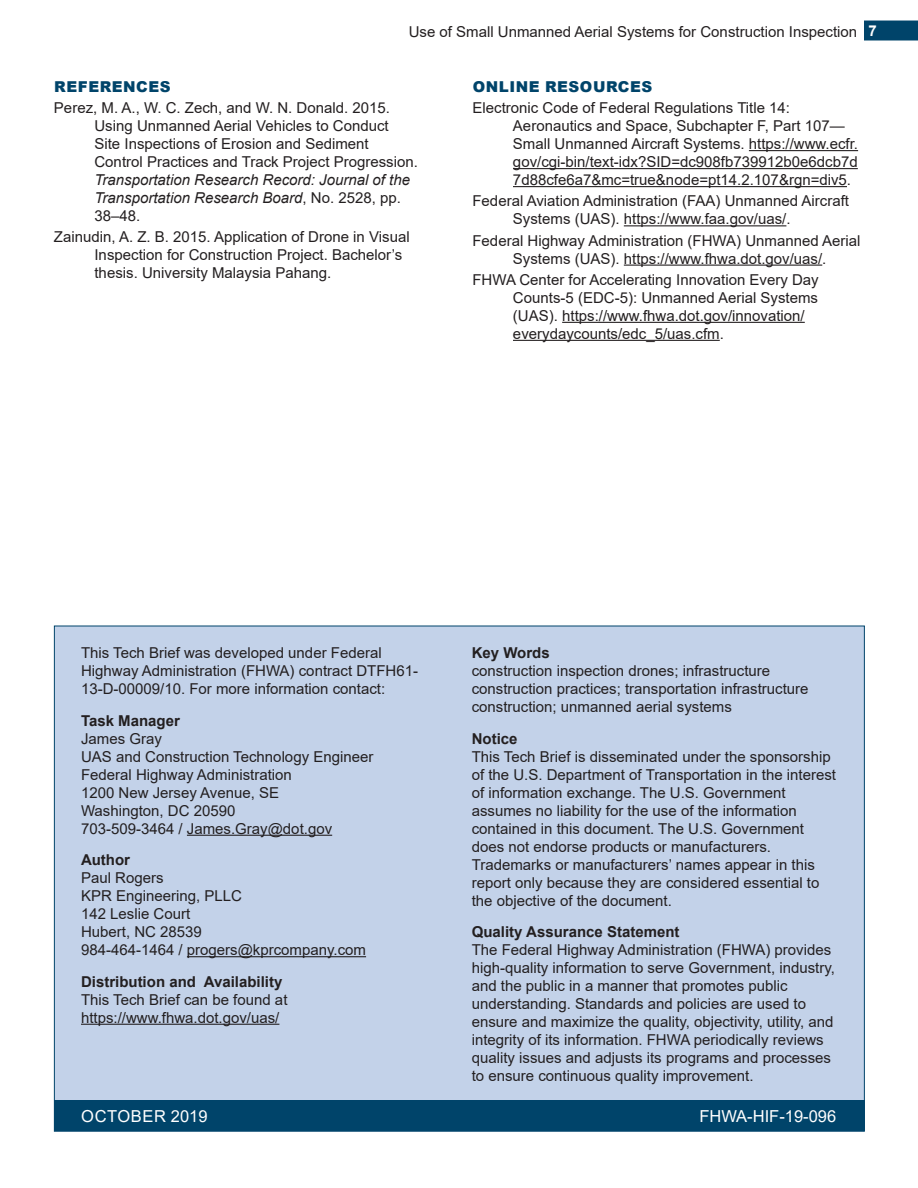
<style>
.page{position:relative;width:918px;height:1188px;background:#fff}
.page>*{position:absolute;margin:0;border:0;box-sizing:border-box;transform-origin:0 0}
.t1{font:16.5px "Arial";color:#fff}
.t2{font:16.5px "Arial";letter-spacing:.035em;color:#fff}
.About_Box_Body{font:15px/18px "Arial";color:#231f20}
.References{font:15px/18px "Arial";color:#231f20}
.About_Box_Title{font:700 15px "Arial";color:#231f20}
.Header_1{font:900 15px "Arial";letter-spacing:.035em;color:#00446a}
.s1{font-weight:700;color:#fff}
.s2{font-style:italic}
</style>
<div class="page">
<div style="left:864px;top:21px;width:54px;height:19px;background:#00446a"></div>
<hr style="left:749px;top:150px;width:109px;height:1px;background:#231f20">
<hr style="left:513px;top:168px;width:345px;height:1px;background:#231f20">
<hr style="left:513px;top:186px;width:334px;height:1px;background:#231f20">
<hr style="left:624px;top:225px;width:162px;height:1px;background:#231f20">
<hr style="left:624px;top:265px;width:198px;height:1px;background:#231f20">
<hr style="left:562px;top:322px;width:243px;height:1px;background:#231f20">
<hr style="left:513px;top:340px;width:207px;height:1px;background:#231f20">
<div style="left:54px;top:626px;width:811px;height:506px;background:#c3d2e9;border:1px solid #00446a"></div>
<div style="left:54px;top:1100px;width:811px;height:31px;background:#00446a"></div>
<hr style="left:187px;top:835px;width:145px;height:1px;background:#231f20">
<hr style="left:187px;top:956px;width:179px;height:1px;background:#231f20">
<hr style="left:81px;top:1024px;width:198px;height:1px;background:#231f20">
<p class="About_Box_Body" style="left:409px;top:22px;width:470px">Use of Small Unmanned Aerial Systems for Construction Inspection <span class="s1">7</span></p>
<h1 class="Header_1" style="left:54px;top:76px;width:118px">REFERENCES</h1>
<p class="References" style="left:94px;top:99px;width:325px;text-indent:-41px">Perez, M. A., W. C. Zech, and W. N. Donald. 2015.<br>Using Unmanned Aerial Vehicles to Conduct Site Inspections of Erosion and Sediment Control Practices and Track Project Progression.<br><span class="s2">Transportation Research Record: Journal of the Transportation Research Board</span>, No. 2528, pp.<br>38–48.</p>
<p class="References" style="left:94px;top:228px;width:317px;text-indent:-41px">Zainudin, A. Z. B. 2015. Application of Drone in Visual<br>Inspection for Construction Project. Bachelor’s thesis. University Malaysia Pahang.</p>
<h1 class="Header_1" style="left:473px;top:76px;width:181px">ONLINE RESOURCES</h1>
<p class="References" style="left:513px;top:99px;width:347px;text-indent:-40px">Electronic Code of Federal Regulations Title 14:<br>Aeronautics and Space, Subchapter F, Part 107— Small Unmanned Aircraft Systems. https://www.ecfr. gov/cgi-bin/text-idx?SID=dc908fb739912b0e6dcb7d 7d88cfe6a7&amp;mc=true&amp;node=pt14.2.107&amp;rgn=div5.</p>
<p class="References" style="left:513px;top:192px;width:338px;text-indent:-40px">Federal Aviation Administration (FAA) Unmanned Aircraft<br>Systems (UAS). https://www.faa.gov/uas/.</p>
<p class="References" style="left:472px;top:231px;width:389px;text-align:center">Federal Highway Administration (FHWA) Unmanned Aerial<br>Systems (UAS). https://www.fhwa.dot.gov/uas/.</p>
<p class="References" style="left:513px;top:270px;width:307px;text-indent:-40px">FHWA Center for Accelerating Innovation Every Day Counts-5 (EDC-5): Unmanned Aerial Systems (UAS). https://www.fhwa.dot.gov/innovation/ everydaycounts/edc_5/uas.cfm.</p>
<p class="About_Box_Body" style="left:81px;top:644px;width:339px">This Tech Brief was developed under Federal<br>Highway Administration (FHWA) contract DTFH61-<br>13-D-00009/10. For more information contact:</p>
<p class="About_Box_Title" style="left:81px;top:710px;width:100px">Task Manager</p>
<p class="About_Box_Body" style="left:81px;top:729px;width:82px">James Gray</p>
<p class="About_Box_Body" style="left:81px;top:747px;width:294px">UAS and Construction Technology Engineer</p>
<p class="About_Box_Body" style="left:81px;top:765px;width:212px">Federal Highway Administration</p>
<p class="About_Box_Body" style="left:81px;top:783px;width:200px">1200 New Jersey Avenue, SE</p>
<p class="About_Box_Body" style="left:81px;top:801px;width:156px">Washington, DC 20590</p>
<p class="About_Box_Body" style="left:81px;top:819px;width:253px">703-509-3464 / James.Gray@dot.gov</p>
<p class="About_Box_Title" style="left:81px;top:849px;width:51px">Author</p>
<p class="About_Box_Body" style="left:81px;top:869px;width:84px">Paul Rogers</p>
<p class="About_Box_Body" style="left:81px;top:887px;width:162px">KPR Engineering, PLLC</p>
<p class="About_Box_Body" style="left:81px;top:905px;width:111px">142 Leslie Court</p>
<p class="About_Box_Body" style="left:81px;top:923px;width:122px">Hubert, NC 28539</p>
<p class="About_Box_Body" style="left:81px;top:941px;width:287px">984-464-1464 / progers@kprcompany.com</p>
<p class="About_Box_Title" style="left:81px;top:971px;width:203px">Distribution and Availability</p>
<p class="About_Box_Body" style="left:81px;top:990px;width:208px">This Tech Brief can be found at</p>
<p class="About_Box_Body" style="left:81px;top:1008px;width:200px">https://www.fhwa.dot.gov/uas/</p>
<p class="About_Box_Title" style="left:472px;top:642px;width:80px">Key Words</p>
<p class="About_Box_Body" style="left:472px;top:662px;width:338px">construction inspection drones; infrastructure construction practices; transportation infrastructure construction; unmanned aerial systems</p>
<p class="About_Box_Title" style="left:472px;top:728px;width:47px">Notice</p>
<p class="About_Box_Body" style="left:472px;top:747px;width:366px">This Tech Brief is disseminated under the sponsorship of the U.S. Department of Transportation in the interest of information exchange. The U.S. Government assumes no liability for the use of the information contained in this document. The U.S. Government does not endorse products or manufacturers.<br>Trademarks or manufacturers’ names appear in this report only because they are considered essential to the objective of the document.</p>
<p class="About_Box_Title" style="left:472px;top:921px;width:209px">Quality Assurance Statement</p>
<p class="About_Box_Body" style="left:472px;top:941px;width:365px">The Federal Highway Administration (FHWA) provides high-quality information to serve Government, industry, and the public in a manner that promotes public understanding. Standards and policies are used to ensure and maximize the quality, objectivity, utility, and integrity of its information. FHWA periodically reviews quality issues and adjusts its programs and processes to ensure continuous quality improvement.</p>
<p class="t2" style="left:81px;top:1105px;width:128px">OCTOBER 2019</p>
<p class="t1" style="left:699px;top:1105px;width:138px">FHWA-HIF-19-096</p>
</div>
